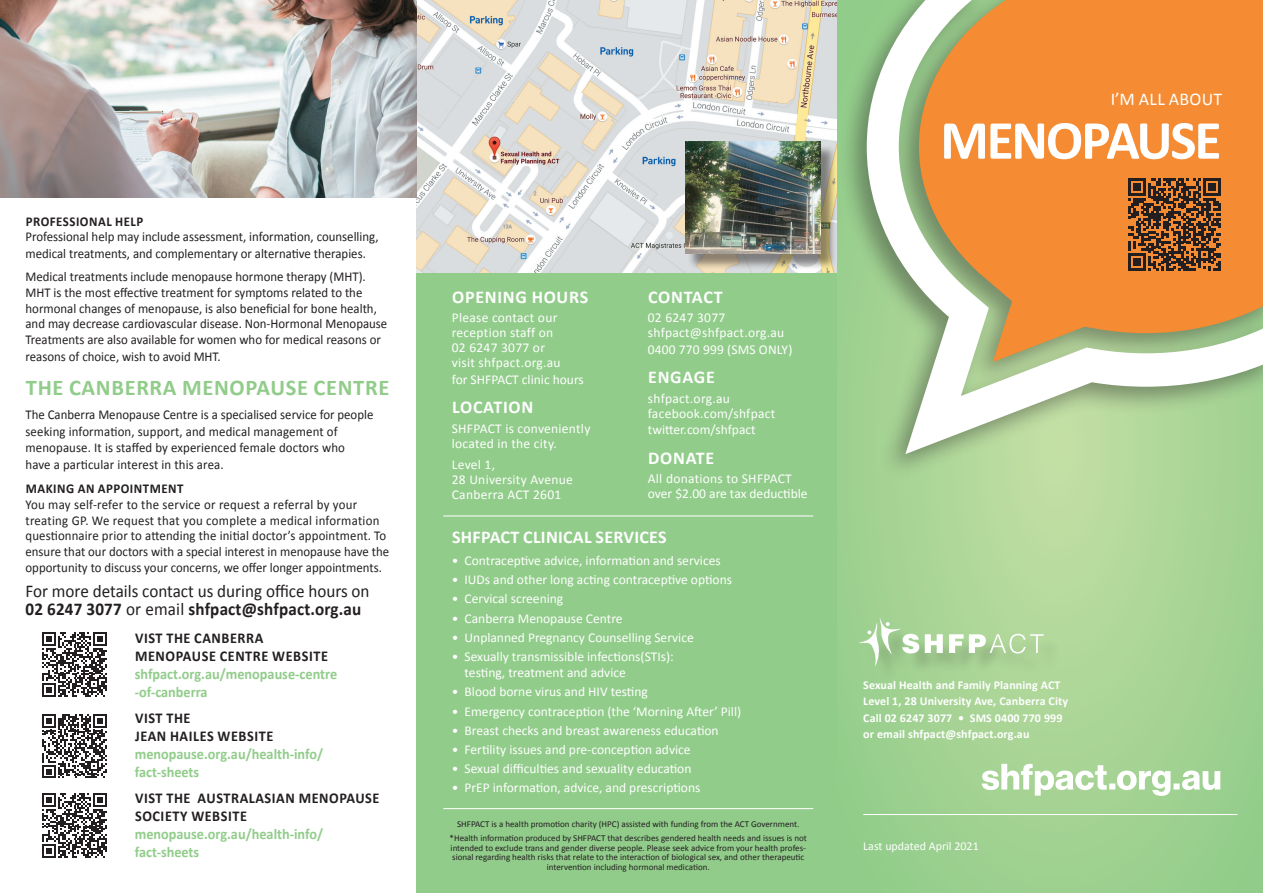
<style>
.page{position:relative;width:1263px;height:893px;background:#fff}
.page>*{position:absolute;margin:0;border:0;box-sizing:border-box;transform-origin:0 0}
.t1{font:700 55.5px "Calibri";letter-spacing:-.04em;color:#fff}
.t2{font:700 22.5px "Calibri";letter-spacing:.03em;color:#91cc8a}
.t3{font:18px/18px "Calibri";color:#231f20;scale:.95 1}
.t4{font:700 18px "Calibri";letter-spacing:.03em;color:#fff}
.t5{font:18px "Calibri";letter-spacing:.015em;color:#fff}
.t6{font:700 15px/18px "Calibri";color:#91cc8a;scale:.95 1}
.t7{font:700 15px/18px "Calibri";letter-spacing:.04em;color:#231f20;scale:.95 1}
.t8{font:13.5px/15.9px "Calibri";color:#231f20;scale:.95 1}
.t9{font:13.5px/15px "Calibri";color:#fff}
.t10{font:13.5px/15px "Calibri";letter-spacing:.02em;color:#fff}
.t11{font:700 13.5px "Calibri";letter-spacing:.04em;color:#231f20;scale:.95 1}
.t12{font:700 12px/16.5px "Calibri";letter-spacing:.01em;color:#fff}
.t13{font:12px "Calibri";color:#fff}
.t14{font:9px/9.8px "Calibri";color:#231f20;text-align:center}
.s1{font-weight:700}
</style>
<div class="page">
<div style="left:417px;top:0;width:421px;height:893px;background:#91cc8a"></div>
<img style="left:417px;top:0;width:420px;height:273px">
<div style="left:687px;top:144px;width:150px;height:126px;background:#231f20;opacity:.5"></div>
<img style="left:685px;top:142px;width:136px;height:111px">
<hr style="left:443px;top:516px;width:370px;height:1px;background:#fff">
<hr style="left:443px;top:808px;width:370px;height:1px;background:#fff">
<img style="left:0;top:0;width:417px;height:198px">
<svg style="left:838px;top:481px;width:425px;height:412px;background:#a5d394"></svg>
<div style="left:837px;top:0;width:426px;height:481px;background:#231f20;opacity:.4"></div>
<svg style="left:867px;top:0;width:396px;height:454px"></svg>
<svg style="left:919px;top:0;width:344px;height:362px;background:#e9984b"></svg>
<div style="left:863px;top:622px;width:200px;height:63px;background:#231f20;opacity:.2"></div>
<svg style="left:859px;top:618px;width:60px;height:48px"></svg>
<svg style="left:925px;top:634px;width:18px;height:19px"></svg>
<svg style="left:949px;top:634px;width:14px;height:19px"></svg>
<svg style="left:969px;top:634px;width:75px;height:19px"></svg>
<hr style="left:863px;top:814px;width:374px;height:1px;background:#fff">
<svg style="left:982px;top:764px;width:238px;height:32px"></svg>
<svg style="left:1129px;top:178px;width:92px;height:93px;background:#784a27"></svg>
<svg style="left:42px;top:632px;width:65px;height:65px"></svg>
<svg style="left:42px;top:793px;width:65px;height:65px"></svg>
<svg style="left:42px;top:714px;width:65px;height:64px"></svg>
<p class="t11" style="left:26px;top:213px;width:125px">PROFESSIONAL HELP</p>
<p class="t8" style="left:26px;top:229px;width:373px;line-height:16.5px">Professional help may include assessment, information, counselling, medical treatments, and complementary or alternative therapies.</p>
<p class="t8" style="left:26px;top:269px;width:382px">Medical treatments include menopause hormone therapy (MHT).<br>MHT is the most effective treatment for symptoms related to the hormonal changes of menopause, is also beneficial for bone health, and may decrease cardiovascular disease. Non-Hormonal Menopause Treatments are also available for women who for medical reasons or reasons of choice, wish to avoid MHT.</p>
<h2 class="t2" style="left:26px;top:373px;width:365px">THE CANBERRA MENOPAUSE CENTRE</h2>
<p class="t8" style="left:26px;top:407px;width:368px;line-height:16.5px">The Canberra Menopause Centre is a specialised service for people seeking information, support, and medical management of menopause. It is staffed by experienced female doctors who have a particular interest in this area.</p>
<p class="t11" style="left:26px;top:480px;width:167px">MAKING AN APPOINTMENT</p>
<p class="t8" style="left:26px;top:497px;width:384px">You may self-refer to the service or request a referral by your treating GP. We request that you complete a medical information questionnaire prior to attending the initial doctor’s appointment. To ensure that our doctors with a special interest in menopause have the opportunity to discuss your concerns, we offer longer appointments.</p>
<h3 class="t3" style="left:26px;top:582px;width:364px">For more details contact us during office hours on<br><span class="s1">02 6247 3077</span> or email <span class="s1">shfpact@shfpact.org.au</span></h3>
<p class="t7" style="left:135px;top:629px;width:205px">VIST THE CANBERRA<br>MENOPAUSE CENTRE WEBSITE</p>
<p class="t6" style="left:135px;top:665px;width:215px">shfpact.org.au/menopause-centre -of-canberra</p>
<p class="t7" style="left:135px;top:709px;width:147px">VIST THE<br>JEAN HAILES WEBSITE</p>
<p class="t6" style="left:135px;top:745px;width:200px">menopause.org.au/health-info/ fact-sheets</p>
<p class="t7" style="left:135px;top:789px;width:259px">VIST THE AUSTRALASIAN MENOPAUSE<br>SOCIETY WEBSITE</p>
<p class="t6" style="left:135px;top:825px;width:200px">menopause.org.au/health-info/ fact-sheets</p>
<h3 class="t4" style="left:452px;top:285px;width:138px">OPENING HOURS</h3>
<p class="t10" style="left:452px;top:310px;width:110px">Please contact our reception staff on<br>02 6247 3077 or visit shfpact.org.au</p>
<p class="t9" style="left:452px;top:372px;width:134px">for SHFPACT clinic hours</p>
<h3 class="t4" style="left:452px;top:396px;width:83px">LOCATION</h3>
<p class="t10" style="left:452px;top:421px;width:140px">SHFPACT is conveniently located in the city.</p>
<p class="t10" style="left:452px;top:457px;width:123px">Level 1,<br>28 University Avenue<br>Canberra ACT 2601</p>
<h3 class="t4" style="left:648px;top:285px;width:76px">CONTACT</h3>
<p class="t10" style="left:648px;top:310px;width:138px">02 6247 3077 shfpact@shfpact.org.au</p>
<p class="t9" style="left:648px;top:342px;width:146px">0400 770 999 (SMS ONLY)</p>
<h3 class="t4" style="left:648px;top:366px;width:68px">ENGAGE</h3>
<p class="t10" style="left:648px;top:391px;width:129px">shfpact.org.au facebook.com/shfpact</p>
<p class="t9" style="left:648px;top:422px;width:109px">twitter.com/shfpact</p>
<h3 class="t4" style="left:648px;top:446px;width:68px">DONATE</h3>
<p class="t9" style="left:648px;top:471px;width:161px">All donations to SHFPACT over $2.00 are tax deductible</p>
<h3 class="t4" style="left:452px;top:525px;width:216px">SHFPACT CLINICAL SERVICES</h3>
<p class="t9" style="left:452px;top:553px;width:270px">• Contraceptive advice, information and services</p>
<p class="t9" style="left:452px;top:572px;width:282px">• IUDs and other long acting contraceptive options</p>
<p class="t9" style="left:452px;top:591px;width:113px">• Cervical screening</p>
<p class="t9" style="left:452px;top:611px;width:172px">• Canberra Menopause Centre</p>
<p class="t9" style="left:452px;top:630px;width:243px">• Unplanned Pregnancy Counselling Service</p>
<p class="t9" style="left:465px;top:648px;width:211px;line-height:16.2px;text-indent:-13px">• Sexually transmissible infections(STIs): testing, treatment and advice</p>
<p class="t9" style="left:452px;top:684px;width:198px">• Blood borne virus and HIV testing</p>
<p class="t9" style="left:452px;top:704px;width:291px">• Emergency contraception (the ‘Morning After’ Pill)</p>
<p class="t9" style="left:452px;top:723px;width:268px">• Breast checks and breast awareness education</p>
<p class="t9" style="left:452px;top:742px;width:240px">• Fertility issues and pre-conception advice</p>
<p class="t9" style="left:452px;top:761px;width:241px">• Sexual difficulties and sexuality education</p>
<p class="t9" style="left:452px;top:780px;width:250px">• PrEP information, advice, and prescriptions</p>
<p class="t14" style="left:450px;top:817px;width:359px;line-height:14.2px">SHFPACT is a health promotion charity (HPC) assisted with funding from the ACT Government. *Health information produced by SHFPACT that describes gendered health needs and issues is not</p>
<p class="t14" style="left:451px;top:843px;width:357px">intended to exclude trans and gender diverse people. Please seek advice from your health profes&shy;sional regarding health risks that relate to the interaction of biological sex, and other therapeutic intervention including hormonal medication.</p>
<h3 class="t5" style="left:1111px;top:88px;width:113px">I’M ALL ABOUT</h3>
<h1 class="t1" style="left:940px;top:105px;width:283px">MENOPAUSE</h1>
<p class="t12" style="left:863px;top:676px;width:206px">Sexual Health and Family Planning ACT Level 1, 28 University Ave, Canberra City Call 02 6247 3077 • SMS 0400 770 999 or email shfpact@shfpact.org.au</p>
<p class="t13" style="left:863px;top:838px;width:117px">Last updated April 2021</p>
</div>
